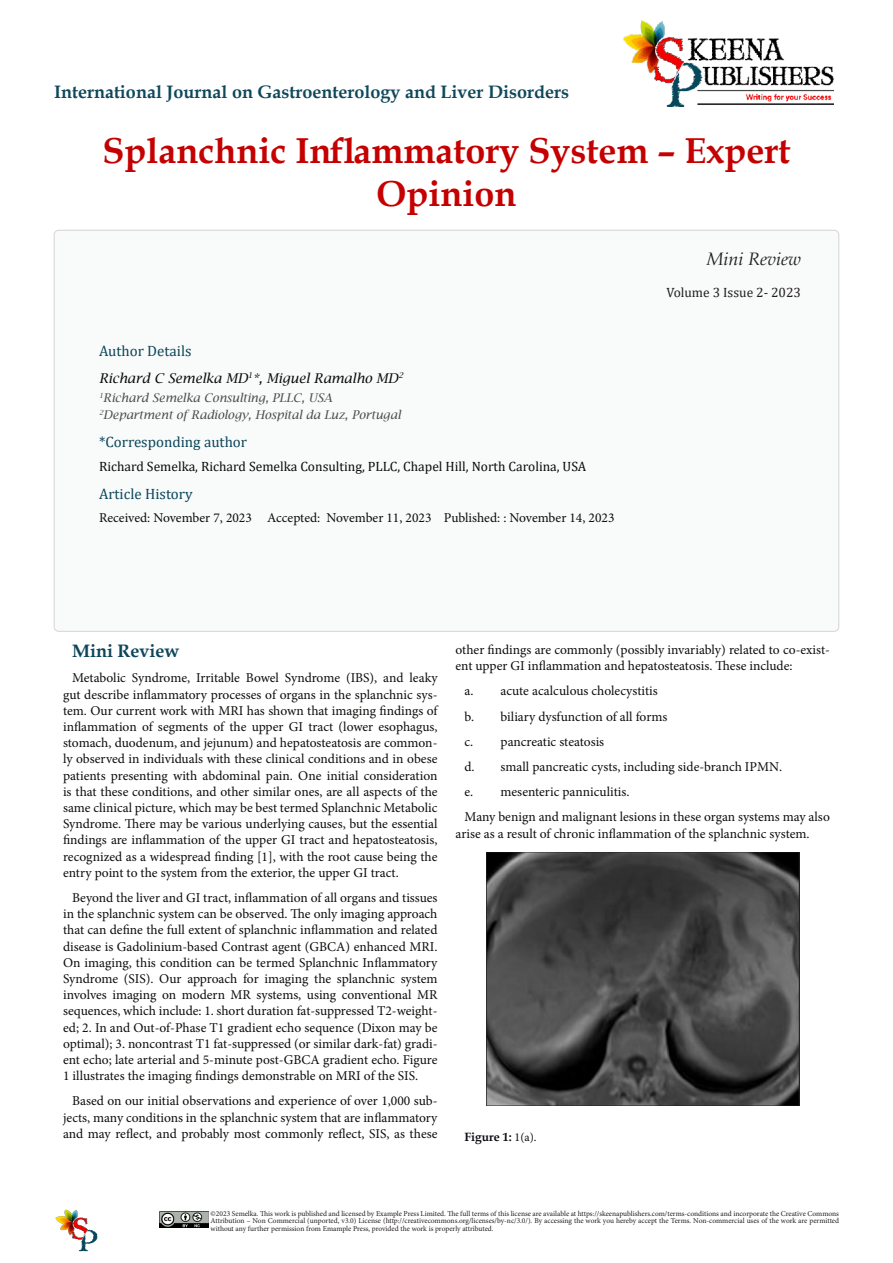
<style>
.page{position:relative;width:893px;height:1263px;background:#fff}
.page>*{position:absolute;margin:0;border:0;box-sizing:border-box;transform-origin:0 0}
.t1{font:700 36px/43.2px "Book Antiqua";color:#c50000;text-align:center}
.t2{font:700 18px "Book Antiqua";color:#0f485a}
.t3{font:italic 18px "Book Antiqua";color:#231f20}
.t4{font:700 18px "Book Antiqua";color:#0c465a}
.t5{font:15px "Cambria Math";color:#0c465a}
.t6{font:13.5px/16.2px "Minion Pro";color:#0c0e0a;text-align:justify}
.t7{font:13.5px "Cambria Math";color:#080d0b}
.t8{font:13.5px "Minion Pro";color:#080d0b}
.t9{font:italic 13.5px "Lucida Bright";color:#080d0b}
.t10{font:13.5px "Cambria Math";color:#231f20}
.t11{font:italic 12px "Lucida Bright";color:#4b4c4c}
.t12{font:700 12px "Book Antiqua";color:#0c0a10}
.t13{font:7.5px/7.5px "Minion Pro";letter-spacing:-.005em;color:#231f20;text-align:justify}
.s1{font-family:"Minion Pro";font-weight:400}
</style>
<div class="page">
<img style="left:623px;top:20px;width:210px;height:87px">
<div style="left:54px;top:230px;width:785px;height:401px;background:#f9fafa;border-radius:4px"></div>
<img style="left:55px;top:1209px;width:43px;height:43px">
<img style="left:160px;top:1212px;width:49px;height:16px">
<img style="left:486px;top:853px;width:313px;height:253px">
<p class="t2" style="left:54px;top:79px;width:516px">International Journal on Gastroenterology and Liver Disorders</p>
<p class="t1" style="left:103px;top:129px;width:689px">Splanchnic Inflammatory System – Expert<br>Opinion</p>
<p class="t3" style="left:706px;top:246px;width:96px">Mini Review</p>
<p class="t5" style="left:99px;top:342px;width:94px">Author Details</p>
<p class="t9" style="left:99px;top:370px;width:306px">Richard C Semelka MD<sup>1</sup>*, Miguel Ramalho MD<sup>2</sup></p>
<p class="t11" style="left:99px;top:391px;width:235px"><sup>1</sup>Richard Semelka Consulting, PLLC, USA</p>
<p class="t11" style="left:99px;top:407px;width:303px"><sup>2</sup>Department of Radiology, Hospital da Luz, Portugal</p>
<p class="t5" style="left:99px;top:433px;width:150px">*Corresponding author</p>
<p class="t7" style="left:99px;top:458px;width:489px">Richard Semelka, Richard Semelka Consulting, PLLC, Chapel Hill, North Carolina, USA</p>
<p class="t5" style="left:99px;top:485px;width:95px">Article History</p>
<p class="t8" style="left:99px;top:508px;width:517px">Received: November 7, 2023 Accepted: November 11, 2023 Published: : November 14, 2023</p>
<p class="t10" style="left:666px;top:284px;width:136px">Volume 3 Issue 2- 2023</p>
<p class="t4" style="left:72px;top:639px;width:109px">Mini Review</p>
<p class="t6" style="left:63px;top:670px;width:376px;text-indent:9px">Metabolic Syndrome, Irritable Bowel Syndrome (IBS), and leaky gut describe inflammatory processes of organs in the splanchnic sys&shy;tem. Our current work with MRI has shown that imaging findings of inflammation of segments of the upper GI tract (lower esophagus, stomach, duodenum, and jejunum) and hepatosteatosis are common&shy;ly observed in individuals with these clinical conditions and in obese patients presenting with abdominal pain. One initial consideration is that these conditions, and other similar ones, are all aspects of the same clinical picture, which may be best termed Splanchnic Metabolic Syndrome. There may be various underlying causes, but the essential findings are inflammation of the upper GI tract and hepatosteatosis, recognized as a widespread finding [1], with the root cause being the entry point to the system from the exterior, the upper GI tract.</p>
<p class="t6" style="left:63px;top:890px;width:376px;text-indent:9px">Beyond the liver and GI tract, inflammation of all organs and tissues in the splanchnic system can be observed. The only imaging approach that can define the full extent of splanchnic inflammation and related disease is Gadolinium-based Contrast agent (GBCA) enhanced MRI.<br>On imaging, this condition can be termed Splanchnic Inflammatory Syndrome (SIS). Our approach for imaging the splanchnic system involves imaging on modern MR systems, using conventional MR sequences, which include: 1. short duration fat-suppressed T2-weight&shy;ed; 2. In and Out-of-Phase T1 gradient echo sequence (Dixon may be optimal); 3. noncontrast T1 fat-suppressed (or similar dark-fat) gradi&shy;ent echo; late arterial and 5-minute post-GBCA gradient echo. Figure 1 illustrates the imaging findings demonstrable on MRI of the SIS.</p>
<p class="t6" style="left:63px;top:1093px;width:376px;text-indent:9px">Based on our initial observations and experience of over 1,000 sub&shy;jects, many conditions in the splanchnic system that are inflammatory and may reflect, and probably most commonly reflect, SIS, as these</p>
<p class="t6" style="left:455px;top:641px;width:376px">other findings are commonly (possibly invariably) related to co-exist&shy;ent upper GI inflammation and hepatosteatosis. These include:</p>
<p class="t6" style="left:464px;top:683px;width:195px">a. acute acalculous cholecystitis</p>
<p class="t6" style="left:464px;top:708px;width:204px">b. biliary dysfunction of all forms</p>
<p class="t6" style="left:464px;top:733px;width:141px">c. pancreatic steatosis</p>
<p class="t6" style="left:464px;top:758px;width:319px">d. small pancreatic cysts, including side-branch IPMN.</p>
<p class="t6" style="left:464px;top:784px;width:166px">e. mesenteric panniculitis.</p>
<p class="t6" style="left:455px;top:809px;width:376px;text-indent:9px">Many benign and malignant lesions in these organ systems may also arise as a result of chronic inflammation of the splanchnic system.</p>
<p class="t12" style="left:464px;top:1128px;width:74px">Figure 1: <span class="s1">1(a).</span></p>
<p class="t13" style="left:211px;top:1209px;width:630px">©2023 Semelka. This work is published and licensed by Example Press Limited. The full terms of this license are available at https://skeenapublishers.com/terms-conditions and incorporate the Creative Commons Attribution – Non Commercial (unported, v3.0) License (http://creativecommons.org/licenses/by-nc/3.0/). By accessing the work you hereby accept the Terms. Non-commercial uses of the work are permitted without any further permission from Emample Press, provided the work is properly attributed.</p>
</div>
